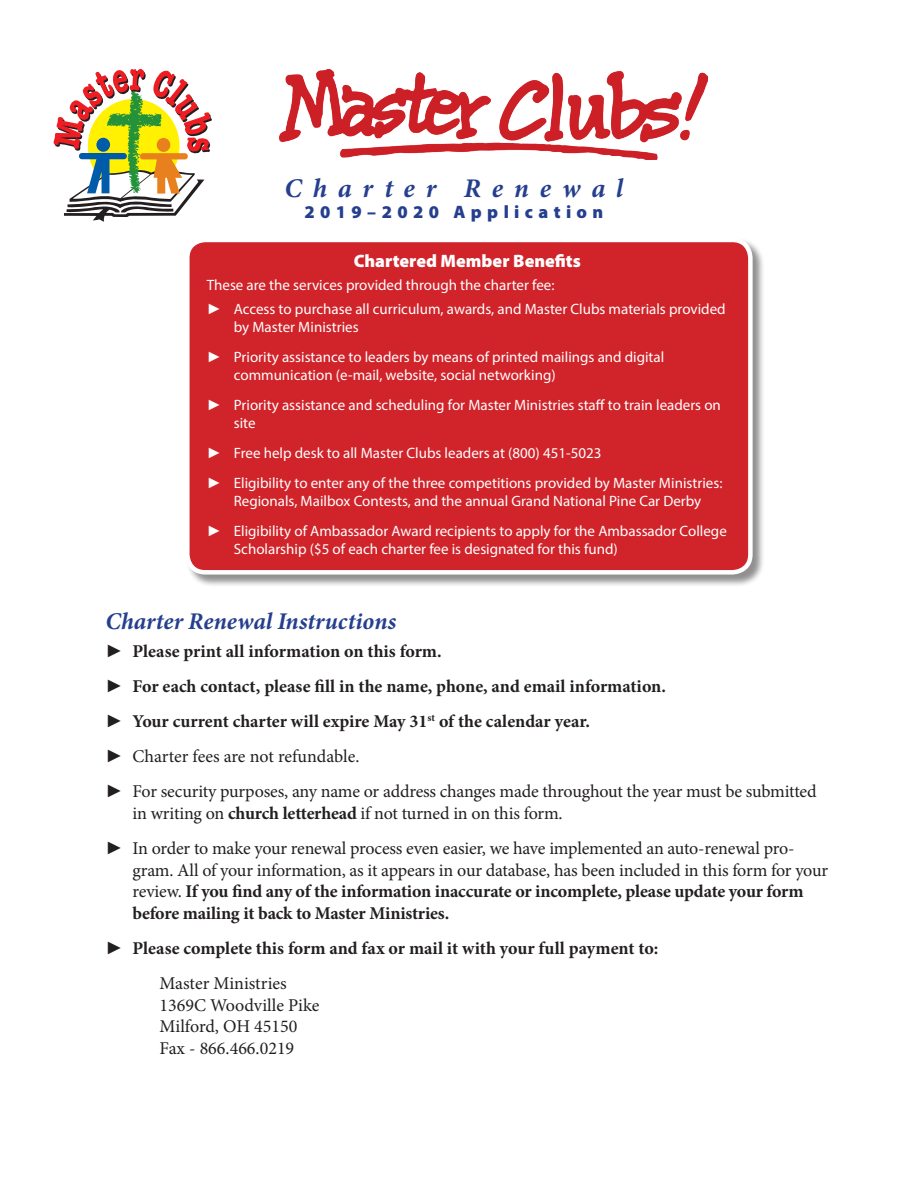
<style>
.page{position:relative;width:918px;height:1188px;background:#fff}
.page>*{position:absolute;margin:0;border:0;box-sizing:border-box;transform-origin:0 0}
.t1{font:italic 700 27px "Minion Pro";letter-spacing:.4em;color:#253f8e}
.Charter_Renewal_Head{font:italic 700 24px "Minion Pro";color:#253f8e}
.t2{font:18px/21.6px "Minion Pro";letter-spacing:-.01em;color:#231f20}
.t3{font:700 18px "Minion Pro";color:#231f20}
.letter_titles{font:900 18px "Myriad Pro";color:#fff}
.t4{font:900 18px "Myriad Pro";letter-spacing:.3em;color:#253f8e}
.t5{font:15px/18px "Myriad Pro";color:#fff}
.s1{font-family:"Times New Roman"}
.s2{font-family:"Times New Roman";font-weight:400}
.s3{font-weight:700}
</style>
<div class="page">
<div style="left:185px;top:238px;width:580px;height:349px;background:#231f20;opacity:.5"></div>
<div style="left:187px;top:240px;width:563px;height:332px;background:#d1232a;border-radius:18px"></div>
<div style="left:185px;top:238px;width:568px;height:337px;border:4px solid #fff;border-radius:18px"></div>
<svg style="left:53px;top:68px;width:159px;height:154px"></svg>
<img style="left:279px;top:69px;width:428px;height:90px">
<p class="t1" style="left:285px;top:169px;width:340px">Charter Renewal</p>
<p class="t4" style="left:304px;top:202px;width:301px">2019–2020 Application</p>
<p class="letter_titles" style="left:354px;top:251px;width:229px">Chartered Member Benefits</p>
<p class="t5" style="left:207px;top:275px;width:349px">These are the services provided through the charter fee:</p>
<p class="t5" style="left:234px;top:300px;width:493px;text-indent:-27px"><span class="s1">►</span> Access to purchase all curriculum, awards, and Master Clubs materials provided by Master Ministries</p>
<p class="t5" style="left:234px;top:348px;width:432px;text-indent:-27px"><span class="s1">►</span> Priority assistance to leaders by means of printed mailings and digital communication (e-mail, website, social networking)</p>
<p class="t5" style="left:234px;top:396px;width:489px;text-indent:-27px"><span class="s1">►</span> Priority assistance and scheduling for Master Ministries staff to train leaders on site</p>
<p class="t5" style="left:207px;top:444px;width:396px"><span class="s1">►</span> Free help desk to all Master Clubs leaders at (800) 451-5023</p>
<p class="t5" style="left:207px;top:474px;width:517px;text-align:center"><span class="s1">►</span> Eligibility to enter any of the three competitions provided by Master Ministries:<br>Regionals, Mailbox Contests, and the annual Grand National Pine Car Derby</p>
<p class="t5" style="left:234px;top:522px;width:495px;text-indent:-27px"><span class="s1">►</span> Eligibility of Ambassador Award recipients to apply for the Ambassador College<br>Scholarship ($5 of each charter fee is designated for this fund)</p>
<p class="Charter_Renewal_Head" style="left:106px;top:604px;width:292px">Charter Renewal Instructions</p>
<p class="t3" style="left:106px;top:638px;width:338px"><span class="s2">►</span> Please print all information on this form.</p>
<p class="t3" style="left:106px;top:674px;width:562px"><span class="s2">►</span> For each contact, please fill in the name, phone, and email information.</p>
<p class="t3" style="left:106px;top:709px;width:486px"><span class="s2">►</span> Your current charter will expire May 31<sup>st</sup> of the calendar year.</p>
<p class="t2" style="left:106px;top:746px;width:255px"><span class="s1">►</span> Charter fees are not refundable.</p>
<p class="t2" style="left:133px;top:781px;width:686px;text-indent:-27px"><span class="s1">►</span> For security purposes, any name or address changes made throughout the year must be submitted in writing on <span class="s3">church letterhead</span> if not turned in on this form.</p>
<p class="t2" style="left:133px;top:838px;width:697px;text-indent:-27px"><span class="s1">►</span> In order to make your renewal process even easier, we have implemented an auto-renewal pro&shy;gram. All of your information, as it appears in our database, has been included in this form for your review. <span class="s3">If you find any of the information inaccurate or incomplete, please update your form before mailing it back to Master Ministries.</span></p>
<p class="t3" style="left:106px;top:935px;width:554px"><span class="s2">►</span> Please complete this form and fax or mail it with your full payment to:</p>
<p class="t2" style="left:160px;top:973px;width:161px">Master Ministries<br>1369C Woodville Pike<br>Milford, OH 45150<br>Fax - 866.466.0219</p>
</div>
